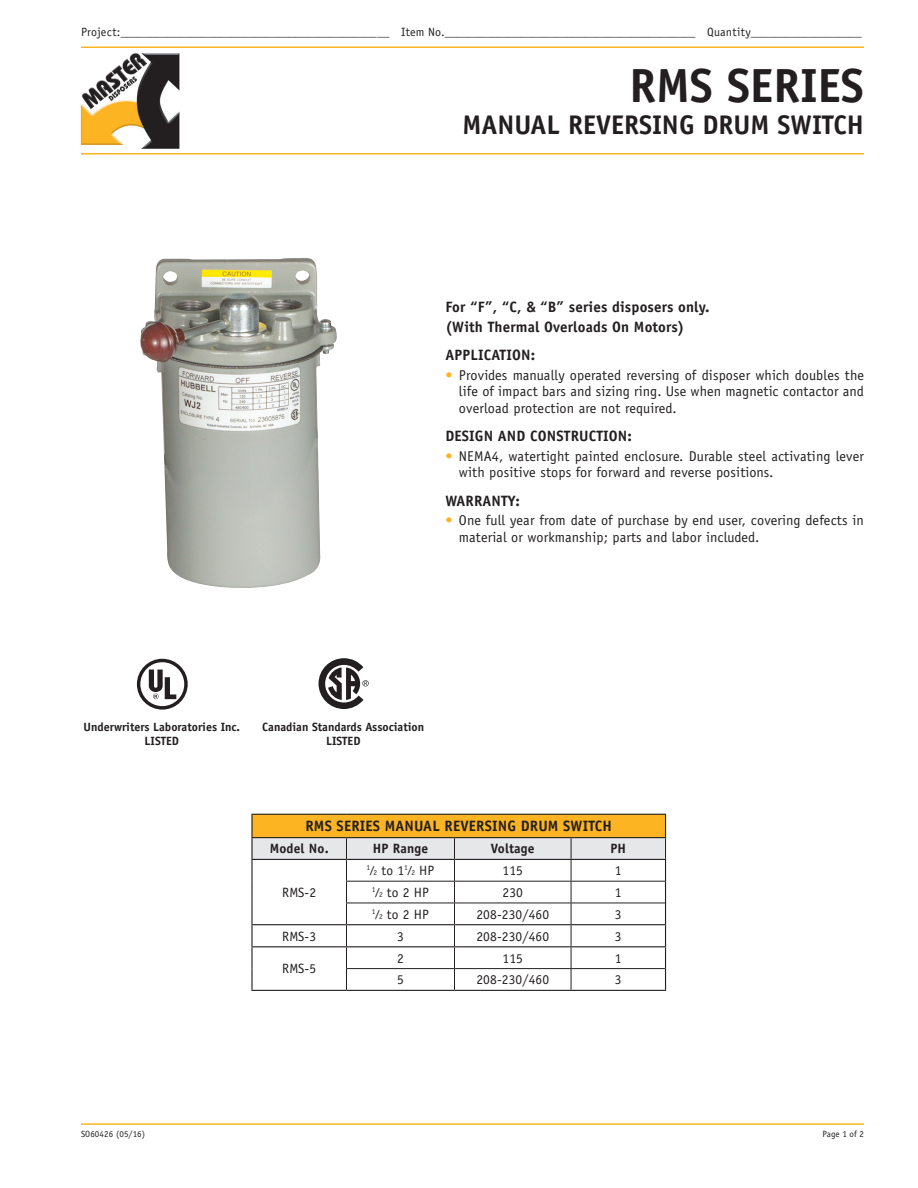
<style>
.page{position:relative;width:918px;height:1188px;background:#fff}
.page>*{position:absolute;margin:0;border:0;box-sizing:border-box;transform-origin:0 0}
.t1{font:700 48px "Officina Sans Std";color:#231f20}
.t2{font:700 27px "Officina Sans Std";color:#231f20}
.t3{font:700 15px/19.5px "Officina Sans Std";letter-spacing:.01em;color:#231f20}
.t4{font:14.25px/16.5px "Officina Sans Std";letter-spacing:.01em;color:#231f20}
.t5{font:13.5px "Officina Sans Std";letter-spacing:.01em;color:#231f20}
.t6{font:700 13.5px "Officina Sans Std";letter-spacing:.01em;color:#231f20}
.t7{font:12px "Officina Sans Std";letter-spacing:.015em;color:#231f20}
.t8{font:700 12px/14.4px "Officina Sans Std";color:#231f20;text-align:center}
.t9{font:9px "Officina Sans Std";letter-spacing:.01em;color:#231f20}
.s1{color:#fcb423}
.s2{font-size:7.35px}
</style>
<div class="page">
<hr style="left:81px;top:46px;width:783px;height:2px;background:#fcb423">
<hr style="left:81px;top:153px;width:783px;height:1px;background:#fcb423">
<hr style="left:81px;top:1123px;width:783px;height:2px;background:#fcb423">
<img style="left:80px;top:53px;width:100px;height:96px">
<hr style="left:251px;top:814px;width:95px;height:1px;background:#231f20">
<hr style="left:251px;top:815px;width:2px;height:22px;background:#231f20">
<hr style="left:346px;top:814px;width:108px;height:1px;background:#231f20">
<hr style="left:454px;top:814px;width:117px;height:1px;background:#231f20">
<hr style="left:571px;top:814px;width:95px;height:1px;background:#231f20">
<hr style="left:251px;top:860px;width:2px;height:21px;background:#231f20">
<hr style="left:251px;top:881px;width:2px;height:22px;background:#231f20">
<hr style="left:251px;top:903px;width:2px;height:21px;background:#231f20">
<hr style="left:251px;top:947px;width:2px;height:22px;background:#231f20">
<hr style="left:251px;top:969px;width:2px;height:21px;background:#231f20">
<hr style="left:251px;top:990px;width:95px;height:1px;background:#231f20">
<hr style="left:571px;top:990px;width:95px;height:1px;background:#231f20">
<hr style="left:346px;top:990px;width:108px;height:1px;background:#231f20">
<hr style="left:454px;top:990px;width:117px;height:1px;background:#231f20">
<hr style="left:251px;top:837px;width:95px;height:1px;background:#231f20">
<hr style="left:251px;top:838px;width:2px;height:21px;background:#231f20">
<hr style="left:251px;top:859px;width:95px;height:1px;background:#231f20">
<hr style="left:251px;top:924px;width:95px;height:1px;background:#231f20">
<hr style="left:251px;top:925px;width:2px;height:21px;background:#231f20">
<hr style="left:251px;top:946px;width:95px;height:1px;background:#231f20">
<svg style="left:252px;top:815px;width:414px;height:175px"></svg>
<img style="left:140px;top:258px;width:197px;height:330px">
<svg style="left:137px;top:659px;width:51px;height:51px"></svg>
<div style="left:140px;top:662px;width:44px;height:44px;background:#fff;border-radius:50%"></div>
<svg style="left:149px;top:670px;width:27px;height:29px"></svg>
<svg style="left:319px;top:658px;width:50px;height:51px"></svg>
<p class="t7" style="left:81px;top:25px;width:782px">Project:______________________________________________ Item No.___________________________________________ Quantity___________________</p>
<h1 class="t1" style="left:629px;top:56px;width:236px">RMS SERIES</h1>
<h2 class="t2" style="left:462px;top:108px;width:403px">MANUAL REVERSING DRUM SWITCH</h2>
<p class="t3" style="left:446px;top:297px;width:266px">For “F”, “C, &amp; “B” series disposers only. (With Thermal Overloads On Motors)</p>
<p class="t3" style="left:446px;top:345px;width:91px">APPLICATION:</p>
<p class="t4" style="left:459px;top:367px;width:406px;text-align:justify;text-indent:-13px"><span class="s1">•</span> Provides manually operated reversing of disposer which doubles the life of impact bars and sizing ring. Use when magnetic contactor and overload protection are not required.</p>
<p class="t3" style="left:446px;top:426px;width:188px">DESIGN AND CONSTRUCTION:</p>
<p class="t4" style="left:459px;top:448px;width:406px;text-indent:-13px"><span class="s1">•</span> NEMA4, watertight painted enclosure. Durable steel activating lever with positive stops for forward and reverse positions.</p>
<p class="t3" style="left:446px;top:491px;width:76px">WARRANTY:</p>
<p class="t4" style="left:459px;top:512px;width:406px;text-indent:-13px"><span class="s1">•</span> One full year from date of purchase by end user, covering defects in material or workmanship; parts and labor included.</p>
<p class="t8" style="left:84px;top:719px;width:158px">Underwriters Laboratories Inc.<br>LISTED</p>
<p class="t8" style="left:262px;top:719px;width:163px">Canadian Standards Association<br>LISTED</p>
<p class="t3" style="left:305px;top:816px;width:308px">RMS SERIES MANUAL REVERSING DRUM SWITCH</p>
<p class="t6" style="left:270px;top:840px;width:60px">Model No.</p>
<p class="t6" style="left:373px;top:840px;width:57px">HP Range</p>
<p class="t6" style="left:491px;top:840px;width:45px">Voltage</p>
<p class="t6" style="left:610px;top:840px;width:17px">PH</p>
<p class="t5" style="left:282px;top:885px;width:36px">RMS-2</p>
<p class="t5" style="left:367px;top:863px;width:69px"><sup>1</sup>⁄<span class="s2">2</span> to 1<sup>1</sup>⁄<span class="s2">2</span> HP</p>
<p class="t5" style="left:503px;top:863px;width:22px">115</p>
<p class="t5" style="left:615px;top:863px;width:8px">1</p>
<p class="t5" style="left:372px;top:884px;width:58px"><sup>1</sup>⁄<span class="s2">2</span> to 2 HP</p>
<p class="t5" style="left:503px;top:884px;width:22px">230</p>
<p class="t5" style="left:615px;top:884px;width:8px">1</p>
<p class="t5" style="left:372px;top:906px;width:58px"><sup>1</sup>⁄<span class="s2">2</span> to 2 HP</p>
<p class="t5" style="left:476px;top:906px;width:74px">208-230/460</p>
<p class="t5" style="left:615px;top:906px;width:8px">3</p>
<p class="t5" style="left:282px;top:928px;width:36px">RMS-3</p>
<p class="t5" style="left:397px;top:928px;width:8px">3</p>
<p class="t5" style="left:476px;top:928px;width:74px">208-230/460</p>
<p class="t5" style="left:615px;top:928px;width:8px">3</p>
<p class="t5" style="left:282px;top:961px;width:36px">RMS-5</p>
<p class="t5" style="left:397px;top:950px;width:8px">2</p>
<p class="t5" style="left:502px;top:950px;width:22px">115</p>
<p class="t5" style="left:615px;top:950px;width:8px">1</p>
<p class="t5" style="left:397px;top:972px;width:8px">5</p>
<p class="t5" style="left:476px;top:972px;width:74px">208-230/460</p>
<p class="t5" style="left:615px;top:972px;width:8px">3</p>
<p class="t9" style="left:81px;top:1128px;width:66px">SO60426 (05/16)</p>
<p class="t9" style="left:822px;top:1128px;width:43px">Page 1 of 2</p>
</div>
